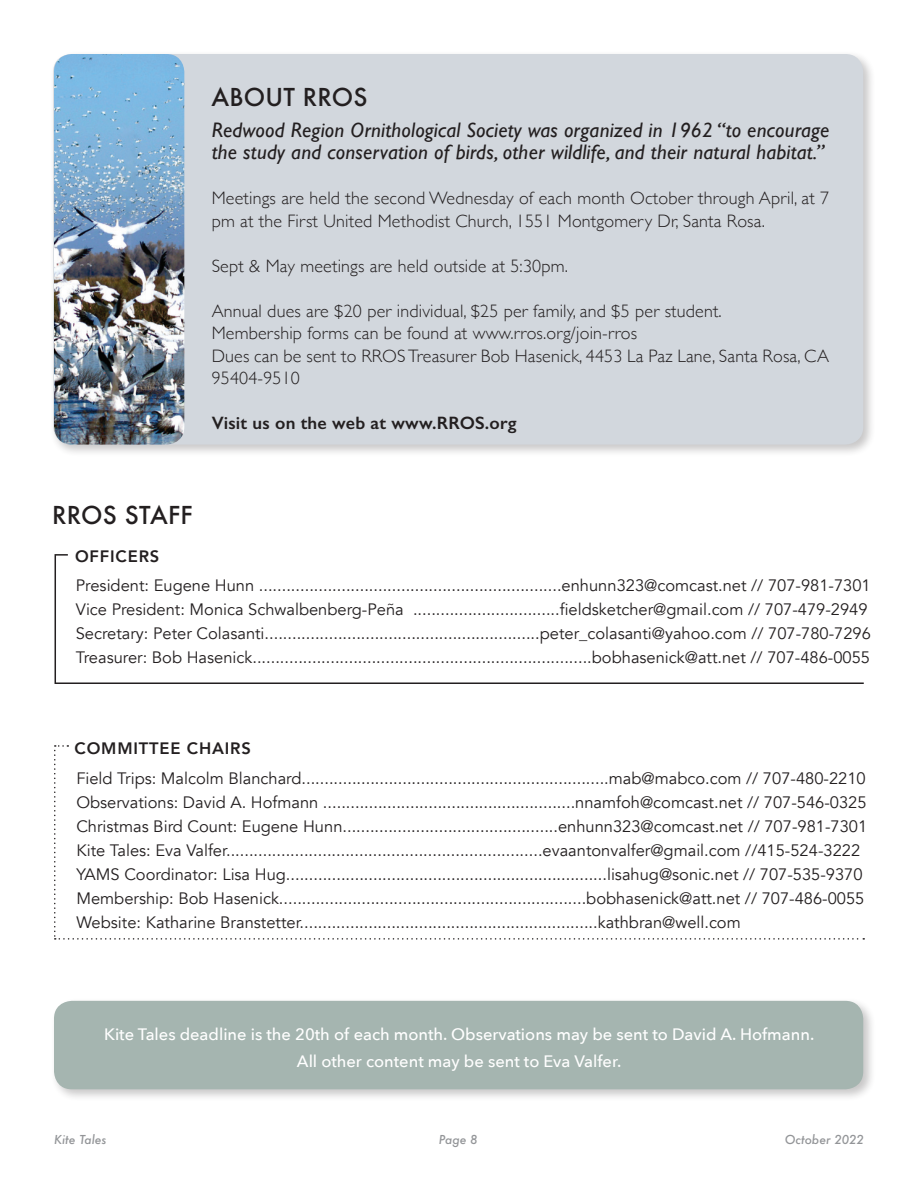
<style>
.page{position:relative;width:918px;height:1188px;background:#fff}
.page>*{position:absolute;margin:0;border:0;box-sizing:border-box;transform-origin:0 0}
.t1{font:500 24px "Futura";letter-spacing:.01em;color:#231f20}
.t2{font:italic 21px/22.5px "Gill Sans";letter-spacing:.01em;color:#231f20}
.t3{font:300 18px/22.5px "Gill Sans";letter-spacing:.01em;color:#231f20}
.t4{font:600 18px "Gill Sans";letter-spacing:.01em;color:#231f20}
.t5{font:16.5px/24px "Avenir";color:#231f20}
.t6{font:500 16.5px/27px "Avenir Next";color:#fff;text-align:center}
.t7{font:800 16.5px "Avenir";letter-spacing:.05em;color:#231f20}
.t8{font:italic 500 12px "Futura";color:#939598}
</style>
<div class="page">
<div style="left:50px;top:997px;width:826px;height:105px;background:#231f20;opacity:.25"></div>
<div style="left:54px;top:1001px;width:809px;height:88px;background:#a5b5b0;border-radius:18px"></div>
<div style="left:50px;top:50px;width:826px;height:407px;background:#231f20;opacity:.25"></div>
<div style="left:53px;top:54px;width:810px;height:391px;background:#d2d7dd;border-radius:18px"></div>
<svg style="left:54px;top:745px;width:810px;height:195px"></svg>
<svg style="left:54px;top:554px;width:810px;height:130px"></svg>
<img style="left:54px;top:54px;width:130px;height:391px">
<h1 class="t1" style="left:212px;top:81px;width:158px">ABOUT RROS</h1>
<p class="t2" style="left:212px;top:119px;width:619px">Redwood Region Ornithological Society was organized in 1962 “to encourage the study and conservation of birds, other wildlife, and their natural habitat.”</p>
<p class="t3" style="left:212px;top:186px;width:619px">Meetings are held the second Wednesday of each month October through April, at 7 pm at the First United Methodist Church, 1551 Montgomery Dr, Santa Rosa.</p>
<p class="t3" style="left:212px;top:254px;width:358px">Sept &amp; May meetings are held outside at 5:30pm.</p>
<p class="t3" style="left:212px;top:299px;width:619px">Annual dues are $20 per individual, $25 per family, and $5 per student.<br>Membership forms can be found at www.rros.org/join-rros<br>Dues can be sent to RROS Treasurer Bob Hasenick, 4453 La Paz Lane, Santa Rosa, CA 95404-9510</p>
<p class="t4" style="left:212px;top:412px;width:306px">Visit us on the web at www.RROS.org</p>
<h1 class="t1" style="left:52px;top:499px;width:142px">RROS STAFF</h1>
<p class="t7" style="left:75px;top:544px;width:86px">OFFICERS</p>
<p class="t5" style="left:76px;top:574px;width:797px">President: Eugene Hunn ..................................................................enhunn323@comcast.net // 707-981-7301<br>Vice President: Monica Schwalbenberg-Peña ................................fieldsketcher@gmail.com // 707-479-2949<br>Secretary: Peter Colasanti............................................................peter_colasanti@yahoo.com // 707-780-7296<br>Treasurer: Bob Hasenick..........................................................................bobhasenick@att.net // 707-486-0055</p>
<p class="t7" style="left:75px;top:735px;width:178px">COMMITTEE CHAIRS</p>
<p class="t5" style="left:76px;top:767px;width:792px">Field Trips: Malcolm Blanchard...................................................................mab@mabco.com // 707-480-2210<br>Observations: David A. Hofmann .......................................................nnamfoh@comcast.net // 707-546-0325<br>Christmas Bird Count: Eugene Hunn...............................................enhunn323@comcast.net // 707-981-7301<br>Kite Tales: Eva Valfer.....................................................................evaantonvalfer@gmail.com //415-524-3222<br>YAMS Coordinator: Lisa Hug......................................................................lisahug@sonic.net // 707-535-9370<br>Membership: Bob Hasenick...................................................................bobhasenick@att.net // 707-486-0055<br>Website: Katharine Branstetter.................................................................kathbran@well.com</p>
<p class="t6" style="left:104px;top:1020px;width:712px">Kite Tales deadline is the 20th of each month. Observations may be sent to David A. Hofmann.<br>All other content may be sent to Eva Valfer.</p>
<p class="t8" style="left:54px;top:1131px;width:54px">Kite Tales</p>
<p class="t8" style="left:439px;top:1131px;width:40px">Page 8</p>
<p class="t8" style="left:785px;top:1131px;width:81px">October 2022</p>
</div>
